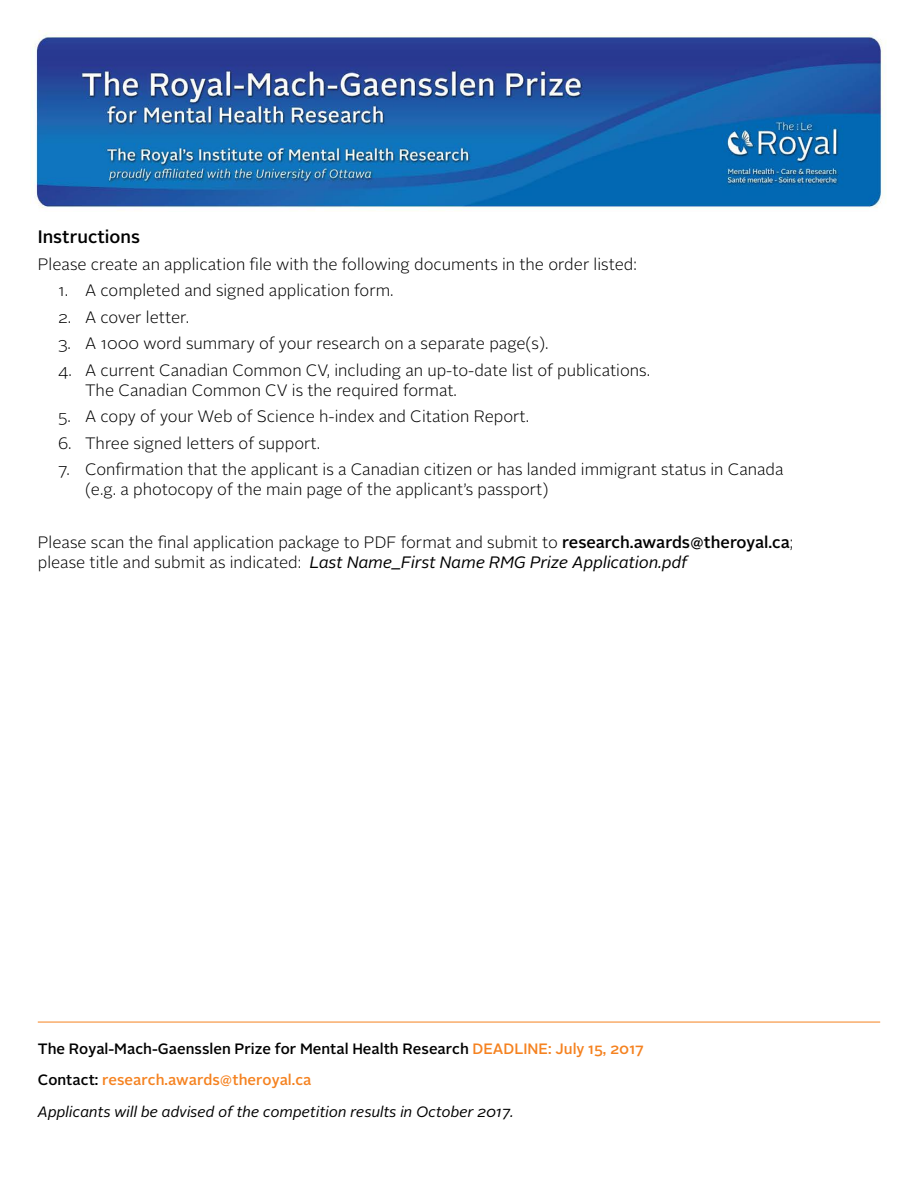
<style>
.page{position:relative;width:918px;height:1188px;background:#fff}
.page>*{position:absolute;margin:0;border:0;box-sizing:border-box;transform-origin:0 0}
.t1{font:500 18px "Alright Sans";color:#000}
.t2{font:300 16.5px/19.8px "Alright Sans";color:#000}
.t3{font:italic 15px/31.5px "Alright Sans";color:#000}
.s1{font-weight:500}
.s2{font-weight:400;font-style:italic}
.s3{font-weight:500;font-style:normal}
.s4{font-weight:500;font-style:normal;color:#f58220}
</style>
<div class="page">
<img style="left:34px;top:30px;width:849px;height:178px">
<hr style="left:38px;top:1022px;width:842px;height:1px;background:#f58220">
<p class="t1" style="left:38px;top:225px;width:104px">Instructions</p>
<p class="t2" style="left:38px;top:254px;width:601px">Please create an application file with the following documents in the order listed:</p>
<p class="t2" style="left:58px;top:281px;width:337px">1. A completed and signed application form.</p>
<p class="t2" style="left:58px;top:308px;width:133px">2. A cover letter.</p>
<p class="t2" style="left:58px;top:334px;width:492px">3. A 1000 word summary of your research on a separate page(s).</p>
<p class="t2" style="left:85px;top:361px;width:567px;text-indent:-27px">4. A current Canadian Common CV, including an up-to-date list of publications.<br>The Canadian Common CV is the required format.</p>
<p class="t2" style="left:58px;top:407px;width:473px">5. A copy of your Web of Science h-index and Citation Report.</p>
<p class="t2" style="left:58px;top:434px;width:264px">6. Three signed letters of support.</p>
<p class="t2" style="left:85px;top:460px;width:700px;text-indent:-27px">7. Confirmation that the applicant is a Canadian citizen or has landed immigrant status in Canada (e.g. a photocopy of the main page of the applicant’s passport)</p>
<p class="t2" style="left:38px;top:533px;width:757px">Please scan the final application package to PDF format and submit to <span class="s1">research.awards@theroyal.ca</span>; please title and submit as indicated: <span class="s2">Last Name_First Name RMG Prize Application.pdf</span></p>
<p class="t3" style="left:38px;top:1033px;width:608px"><span class="s3">The Royal-Mach-Gaensslen Prize for Mental Health Research</span> <span class="s4">DEADLINE: July 15, 2017<br></span><span class="s3">Contact:</span> <span class="s4">research.awards@theroyal.ca<br></span>Applicants will be advised of the competition results in October 2017.</p>
</div>
